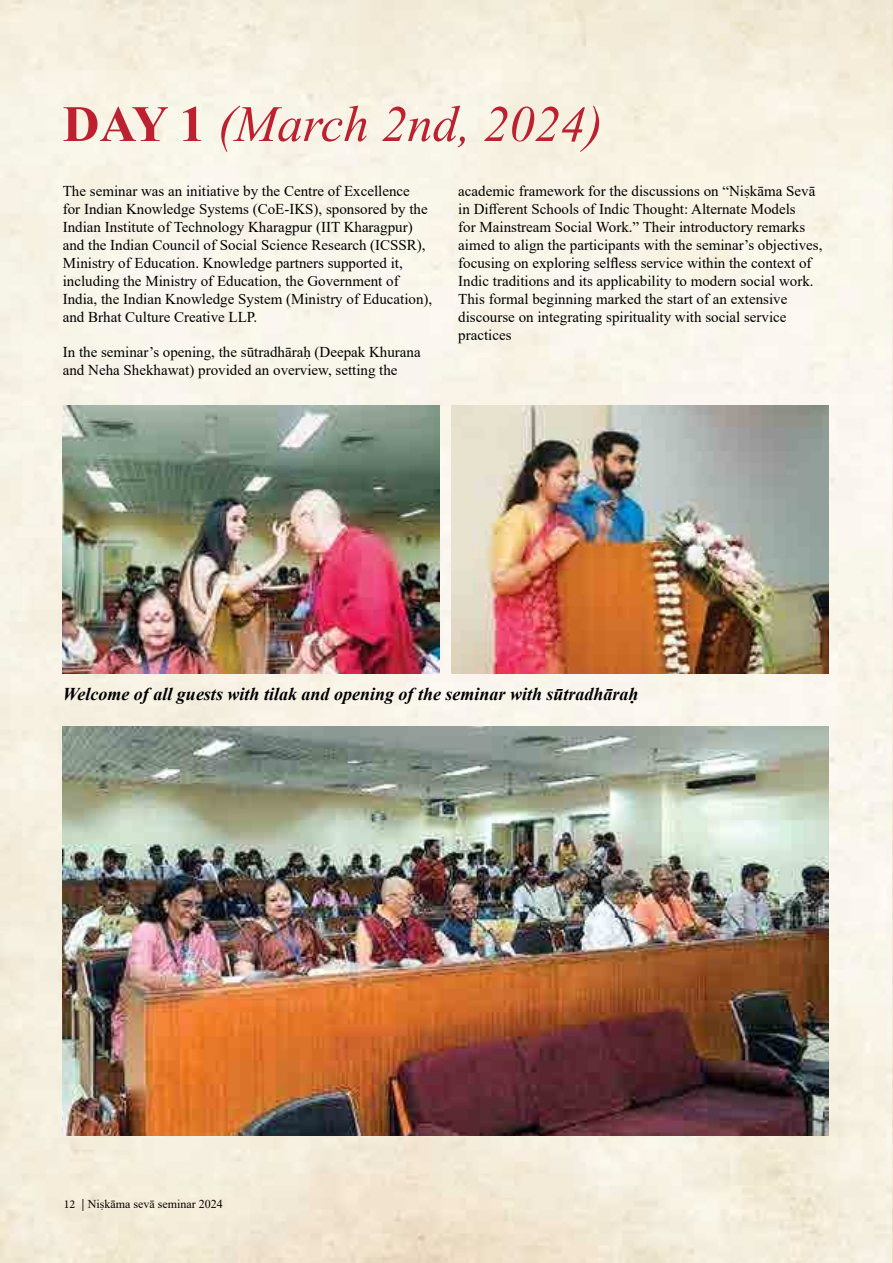
<style>
.page{position:relative;width:893px;height:1263px;background:#fff}
.page>*{position:absolute;margin:0;border:0;box-sizing:border-box;transform-origin:0 0}
.t1{font:italic 51px "Times New Roman";color:#bd202e}
.t2{font:italic 700 18px "Times New Roman";color:#000}
.t3{font:15px/18px "Times New Roman";color:#000}
.t4{font:12px "Times New Roman";color:#000}
.s1{font-weight:700;font-style:normal}
.s2{font-family:"Minion Pro"}
</style>
<div class="page">
<img style="left:0;top:0;width:893px;height:1263px">
<img style="left:63px;top:405px;width:376px;height:268px">
<img style="left:63px;top:727px;width:765px;height:408px">
<img style="left:452px;top:405px;width:376px;height:268px">
<h1 class="t1" style="left:63px;top:89px;width:541px"><span class="s1">DAY 1</span> (March 2nd, 2024)</h1>
<p class="t3" style="left:63px;top:182px;width:371px">The seminar was an initiative by the Centre of Excellence<br>for Indian Knowledge Systems (CoE-IKS), sponsored by the Indian Institute of Technology Kharagpur (IIT Kharagpur) and the Indian Council of Social Science Research (ICSSR), Ministry of Education. Knowledge partners supported it, including the Ministry of Education, the Government of India, the Indian Knowledge System (Ministry of Education), and Brhat Culture Creative LLP.</p>
<p class="t3" style="left:63px;top:343px;width:359px">In the seminar’s opening, the sūtradhāraḥ (Deepak Khurana and Neha Shekhawat) provided an overview, setting the</p>
<p class="t3" style="left:458px;top:182px;width:366px">academic framework for the discussions on “Niṣkāma Sevā in Different Schools of Indic Thought: Alternate Models<br>for Mainstream Social Work.” Their introductory remarks aimed to align the participants with the seminar’s objectives, focusing on exploring selfless service within the context of Indic traditions and its applicability to modern social work.<br>This formal beginning marked the start of an extensive discourse on integrating spirituality with social service practices</p>
<p class="t2" style="left:63px;top:681px;width:577px">Welcome of all guests with tilak and opening of the seminar with sūtradhāraḥ</p>
<p class="t4" style="left:64px;top:1195px;width:160px"><span class="s2">12 |</span> Niṣkāma sevā seminar 2024</p>
</div>
